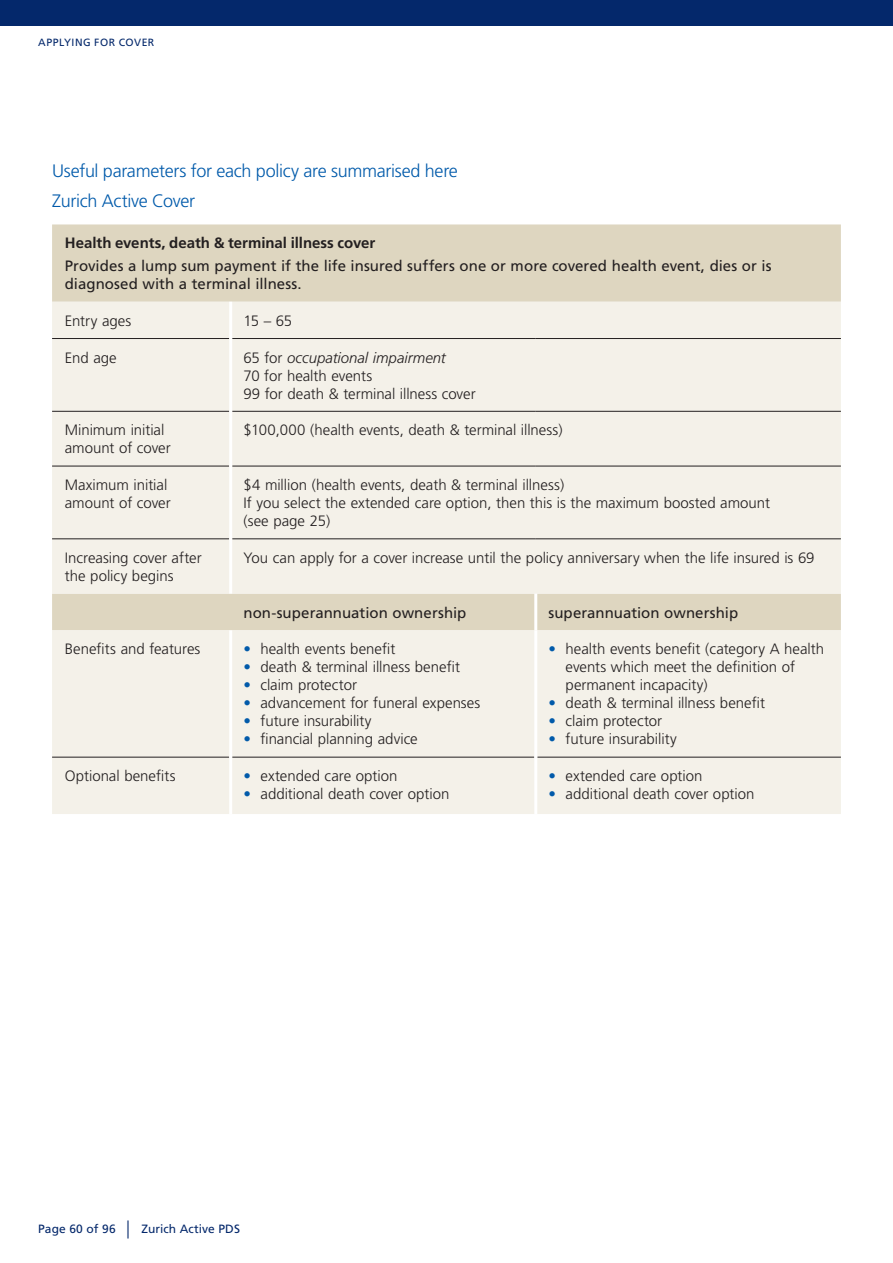
<style>
.page{position:relative;width:893px;height:1263px;background:#fff}
.page>*{position:absolute;margin:0;border:0;box-sizing:border-box;transform-origin:0 0}
.t1{font:300 18px/30px "Frutiger";letter-spacing:-.015em;color:#015aaa}
.t2{font:300 15px/18px "Frutiger";color:#231f20}
.t3{font:15px/18px "Frutiger";letter-spacing:.005em;color:#231f20}
.t4{font:700 15px "Frutiger";color:#231f20}
.t5{font:12px "Frutiger";letter-spacing:.005em;color:#04286b}
.t6{font:10.5px "Frutiger";letter-spacing:.05em;color:#04286b}
.s1{font-style:italic}
.s2{color:#015aaa}
.s3{font-size:18px}
</style>
<div class="page">
<div style="left:0;top:0;width:893px;height:26px;background:#04286b"></div>
<div style="left:52px;top:224px;width:789px;height:78px;background:#ded6c0"></div>
<svg style="left:52px;top:302px;width:789px;height:512px;background:#f1eee5"></svg>
<hr style="left:52px;top:338px;width:177px;height:1px;background:#231f20">
<hr style="left:232px;top:338px;width:304px;height:1px;background:#231f20">
<hr style="left:536px;top:338px;width:305px;height:1px;background:#231f20">
<hr style="left:52px;top:411px;width:177px;height:1px;background:#231f20">
<hr style="left:232px;top:411px;width:304px;height:1px;background:#231f20">
<hr style="left:536px;top:411px;width:305px;height:1px;background:#231f20">
<hr style="left:52px;top:466px;width:177px;height:1px;background:#231f20">
<hr style="left:232px;top:466px;width:304px;height:1px;background:#231f20">
<hr style="left:536px;top:466px;width:305px;height:1px;background:#231f20">
<hr style="left:52px;top:538px;width:177px;height:1px;background:#231f20">
<hr style="left:232px;top:538px;width:304px;height:1px;background:#231f20">
<hr style="left:536px;top:538px;width:305px;height:1px;background:#231f20">
<hr style="left:52px;top:757px;width:177px;height:1px;background:#231f20">
<hr style="left:232px;top:757px;width:302px;height:1px;background:#231f20">
<hr style="left:537px;top:757px;width:304px;height:1px;background:#231f20">
<hr style="left:229px;top:302px;width:3px;height:36px;background:#fff">
<hr style="left:229px;top:338px;width:3px;height:73px;background:#fff">
<hr style="left:229px;top:411px;width:3px;height:55px;background:#fff">
<hr style="left:229px;top:466px;width:3px;height:73px;background:#fff">
<hr style="left:229px;top:539px;width:3px;height:55px;background:#fff">
<hr style="left:534px;top:594px;width:3px;height:36px;background:#fff">
<hr style="left:229px;top:630px;width:3px;height:127px;background:#fff">
<hr style="left:534px;top:630px;width:3px;height:127px;background:#fff">
<hr style="left:229px;top:757px;width:3px;height:57px;background:#fff">
<hr style="left:534px;top:757px;width:3px;height:57px;background:#fff">
<p class="t6" style="left:38px;top:36px;width:118px">APPLYING FOR COVER</p>
<p class="t1" style="left:52px;top:156px;width:407px">Useful parameters for each policy are summarised here<br>Zurich Active Cover</p>
<p class="t4" style="left:65px;top:234px;width:312px">Health events, death &amp; terminal illness cover</p>
<p class="t3" style="left:65px;top:257px;width:708px">Provides a lump sum payment if the life insured suffers one or more covered health event, dies or is diagnosed with a terminal illness.</p>
<p class="t2" style="left:65px;top:312px;width:68px">Entry ages</p>
<p class="t2" style="left:243px;top:312px;width:50px">15 – 65</p>
<p class="t2" style="left:65px;top:349px;width:53px">End age</p>
<p class="t2" style="left:243px;top:349px;width:234px">65 for <span class="s1">occupational impairment<br></span>70 for health events<br>99 for death &amp; terminal illness cover</p>
<p class="t2" style="left:65px;top:421px;width:107px">Minimum initial amount of cover</p>
<p class="t2" style="left:243px;top:421px;width:321px">$100,000 (health events, death &amp; terminal illness)</p>
<p class="t2" style="left:65px;top:476px;width:107px">Maximum initial amount of cover</p>
<p class="t2" style="left:243px;top:476px;width:528px">$4 million (health events, death &amp; terminal illness)<br>If you select the extended care option, then this is the maximum boosted amount (see page 25)</p>
<p class="t2" style="left:65px;top:549px;width:138px">Increasing cover after the policy begins</p>
<p class="t2" style="left:243px;top:549px;width:573px">You can apply for a cover increase until the policy anniversary when the life insured is 69</p>
<p class="t3" style="left:243px;top:603px;width:225px">non-superannuation ownership</p>
<p class="t3" style="left:549px;top:603px;width:191px">superannuation ownership</p>
<p class="t2" style="left:65px;top:640px;width:137px">Benefits and features</p>
<p class="t2" style="left:243px;top:640px;width:154px"><span class="s2">•</span> health events benefit</p>
<p class="t2" style="left:243px;top:658px;width:218px"><span class="s2">•</span> death &amp; terminal illness benefit</p>
<p class="t2" style="left:243px;top:676px;width:115px"><span class="s2">•</span> claim protector</p>
<p class="t2" style="left:243px;top:694px;width:238px"><span class="s2">•</span> advancement for funeral expenses</p>
<p class="t2" style="left:243px;top:712px;width:130px"><span class="s2">•</span> future insurability</p>
<p class="t2" style="left:243px;top:730px;width:176px"><span class="s2">•</span> financial planning advice</p>
<p class="t2" style="left:566px;top:640px;width:260px;text-indent:-17px"><span class="s2">•</span> health events benefit (category A health events which meet the definition of permanent incapacity)</p>
<p class="t2" style="left:549px;top:694px;width:218px"><span class="s2">•</span> death &amp; terminal illness benefit</p>
<p class="t2" style="left:549px;top:712px;width:115px"><span class="s2">•</span> claim protector</p>
<p class="t2" style="left:549px;top:730px;width:130px"><span class="s2">•</span> future insurability</p>
<p class="t2" style="left:65px;top:767px;width:112px">Optional benefits</p>
<p class="t2" style="left:243px;top:767px;width:155px"><span class="s2">•</span> extended care option</p>
<p class="t2" style="left:243px;top:785px;width:207px"><span class="s2">•</span> additional death cover option</p>
<p class="t2" style="left:549px;top:767px;width:155px"><span class="s2">•</span> extended care option</p>
<p class="t2" style="left:549px;top:785px;width:207px"><span class="s2">•</span> additional death cover option</p>
<p class="t5" style="left:38px;top:1222px;width:203px">Page 60 of 96 <span class="s3">|</span> Zurich Active PDS</p>
</div>
